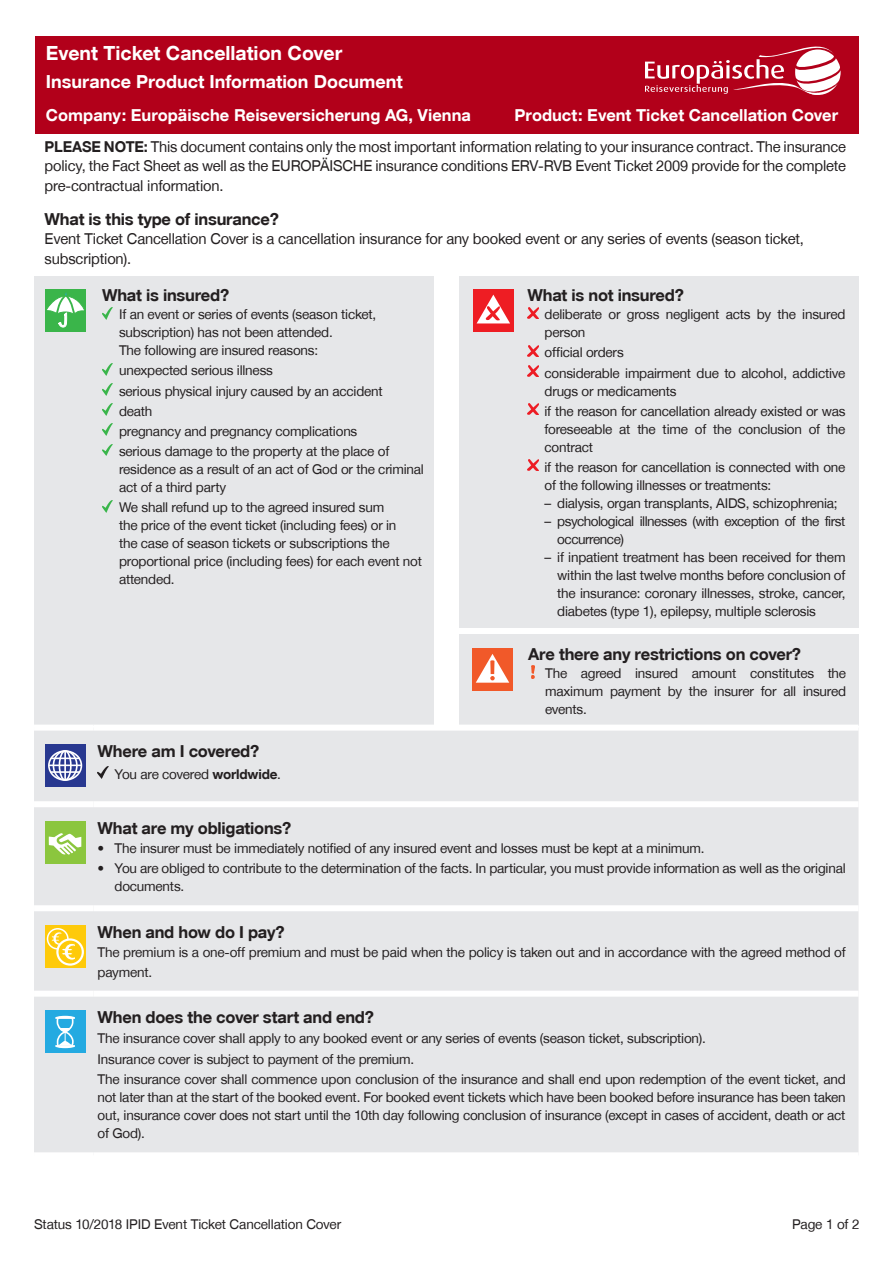
<style>
.page{position:relative;width:893px;height:1263px;background:#fff}
.page>*{position:absolute;margin:0;border:0;box-sizing:border-box;transform-origin:0 0}
.Form_title{font:19.5px "Helvetica Fet";color:#fff}
.Form_sub_title{font:18px "Helvetica Fet";color:#fff}
.Überschrift_2_-_Frag{font:16.5px "Helvetica Fet";letter-spacing:-.015em;color:#231f20}
.Company_Product_head{font:16.5px "Helvetica Fet";color:#fff}
.Covered_bullets{font:16.5px "Helvetica Fet";letter-spacing:-.015em;color:#231f20}
.Form_intro{font:15px/19.5px "Helvetica Nor";letter-spacing:-.01em;color:#231f20;text-align:justify}
.Covered_bullets-2{font:13.5px/18px "Helvetica Nor";letter-spacing:-.015em;color:#231f20}
.Fließtext_ohne_Aufz{font:13.5px/18px "Helvetica Nor";letter-spacing:-.015em;color:#231f20}
.Covered_bullets_Zusa{font:13.5px/18px "Helvetica Nor";letter-spacing:-.015em;color:#231f20;text-align:justify}
.Covered_bullets_Zusa-2{font:13.5px/18px "Helvetica Nor";letter-spacing:-.035em;color:#231f20}
.Impressium{font:13.5px "Helvetica Nor";letter-spacing:-.01em;color:#231f20}
.s1{font-family:"Helvetica Fet"}
</style>
<div class="page">
<div style="left:34px;top:276px;width:400px;height:449px;background:#e6e7e9"></div>
<div style="left:459px;top:276px;width:400px;height:352px;background:#e6e7e9"></div>
<svg style="left:102px;top:307px;width:11px;height:12px"></svg>
<svg style="left:102px;top:363px;width:11px;height:12px"></svg>
<svg style="left:102px;top:384px;width:11px;height:12px"></svg>
<svg style="left:102px;top:404px;width:11px;height:12px"></svg>
<svg style="left:102px;top:424px;width:11px;height:12px"></svg>
<svg style="left:102px;top:444px;width:11px;height:12px"></svg>
<svg style="left:102px;top:500px;width:11px;height:12px"></svg>
<svg style="left:527px;top:307px;width:11px;height:11px"></svg>
<svg style="left:527px;top:345px;width:11px;height:11px"></svg>
<svg style="left:527px;top:366px;width:11px;height:10px"></svg>
<svg style="left:527px;top:404px;width:11px;height:11px"></svg>
<svg style="left:527px;top:460px;width:11px;height:11px"></svg>
<div style="left:459px;top:634px;width:400px;height:91px;background:#e6e7e9"></div>
<svg style="left:531px;top:665px;width:4px;height:13px"></svg>
<div style="left:34px;top:731px;width:824px;height:421px;background:#e6e7e9"></div>
<div style="left:93px;top:801px;width:765px;height:6px;background:#fff"></div>
<div style="left:93px;top:905px;width:765px;height:6px;background:#fff"></div>
<div style="left:93px;top:991px;width:765px;height:6px;background:#fff"></div>
<div style="left:34px;top:801px;width:59px;height:6px;background:#fff"></div>
<div style="left:34px;top:905px;width:59px;height:6px;background:#fff"></div>
<div style="left:34px;top:991px;width:59px;height:6px;background:#fff"></div>
<svg style="left:45px;top:745px;width:41px;height:42px"></svg>
<div style="left:48px;top:750px;width:34px;height:31px;border:2px solid #fff;border-radius:50%"></div>
<div style="left:53px;top:750px;width:25px;height:31px;border:2px solid #fff;border-radius:50%"></div>
<div style="left:59px;top:750px;width:13px;height:31px;border:2px solid #fff;border-radius:50%"></div>
<hr style="left:64px;top:751px;width:2px;height:30px;background:#fff">
<hr style="left:51px;top:757px;width:29px;height:2px;background:#fff">
<hr style="left:51px;top:771px;width:29px;height:2px;background:#fff">
<hr style="left:49px;top:764px;width:32px;height:2px;background:#fff">
<svg style="left:98px;top:767px;width:10px;height:12px"></svg>
<div style="left:45px;top:821px;width:41px;height:43px;background:#8bc63e"></div>
<svg style="left:49px;top:833px;width:33px;height:22px"></svg>
<svg style="left:45px;top:925px;width:41px;height:43px"></svg>
<div style="left:47px;top:928px;width:22px;height:21px;border:2px solid #fff;border-radius:50%"></div>
<svg style="left:57px;top:939px;width:26px;height:25px"></svg>
<div style="left:56px;top:938px;width:28px;height:28px;border:2px solid #fff;border-radius:50%"></div>
<svg style="left:51px;top:931px;width:25px;height:30px"></svg>
<div style="left:45px;top:1011px;width:41px;height:42px;background:#24aae1"></div>
<svg style="left:55px;top:1016px;width:20px;height:32px"></svg>
<div style="left:472px;top:648px;width:41px;height:43px;background:#f15929"></div>
<svg style="left:476px;top:654px;width:33px;height:29px"></svg>
<div style="left:45px;top:289px;width:41px;height:42px;background:#3ab54a"></div>
<svg style="left:47px;top:292px;width:37px;height:35px"></svg>
<div style="left:473px;top:289px;width:41px;height:42px;background:#ee1d23"></div>
<svg style="left:477px;top:295px;width:33px;height:28px"></svg>
<div style="left:35px;top:36px;width:824px;height:98px;background:#b2001a"></div>
<svg style="left:645px;top:46px;width:196px;height:49px"></svg>
<p class="Form_title" style="left:46px;top:41px;width:298px">Event Ticket Cancellation Cover</p>
<p class="Form_sub_title" style="left:46px;top:71px;width:358px">Insurance Product Information Document</p>
<p class="Company_Product_head" style="left:46px;top:105px;width:427px">Company: Europäische Reiseversicherung AG, Vienna</p>
<p class="Company_Product_head" style="left:515px;top:105px;width:325px">Product: Event Ticket Cancellation Cover</p>
<p class="Form_intro" style="left:45px;top:136px;width:803px"><span class="s1">PLEASE NOTE:</span> This document contains only the most important information relating to your insurance contract. The insurance policy, the Fact Sheet as well as the EUROPÄISCHE insurance conditions ERV-RVB Event Ticket 2009 provide for the complete pre-contractual information.</p>
<p class="Überschrift_2_-_Frag" style="left:45px;top:208px;width:236px">What is this type of insurance?</p>
<p class="Form_intro" style="left:45px;top:229px;width:761px">Event Ticket Cancellation Cover is a cancellation insurance for any booked event or any series of events (season ticket, subscription).</p>
<p class="Überschrift_2_-_Frag" style="left:102px;top:285px;width:129px">What is insured?</p>
<p class="Covered_bullets-2" style="left:119px;top:305px;width:259px">If an event or series of events (season ticket, subscription) has not been attended.<br>The following are insured reasons:</p>
<p class="Covered_bullets-2" style="left:119px;top:361px;width:155px">unexpected serious illness</p>
<p class="Covered_bullets-2" style="left:119px;top:382px;width:265px">serious physical injury caused by an accident</p>
<p class="Covered_bullets-2" style="left:119px;top:402px;width:35px">death</p>
<p class="Covered_bullets-2" style="left:119px;top:422px;width:240px">pregnancy and pregnancy complications</p>
<p class="Covered_bullets-2" style="left:119px;top:442px;width:306px">serious damage to the property at the place of residence as a result of an act of God or the criminal act of a third party</p>
<p class="Covered_bullets-2" style="left:119px;top:498px;width:304px">We shall refund up to the agreed insured sum<br>the price of the event ticket (including fees) or in<br>the case of season tickets or subscriptions the proportional price (including fees) for each event not attended.</p>
<p class="Überschrift_2_-_Frag" style="left:527px;top:285px;width:158px">What is not insured?</p>
<p class="Covered_bullets-2" style="left:544px;top:305px;width:302px">deliberate or gross negligent acts by the insured person</p>
<p class="Covered_bullets-2" style="left:544px;top:343px;width:81px">official orders</p>
<p class="Covered_bullets-2" style="left:544px;top:364px;width:302px">considerable impairment due to alcohol, addictive drugs or medicaments</p>
<p class="Covered_bullets-2" style="left:544px;top:402px;width:302px;text-align:justify">if the reason for cancellation already existed or was foreseeable at the time of the conclusion of the contract</p>
<p class="Covered_bullets-2" style="left:544px;top:458px;width:302px">if the reason for cancellation is connected with one of the following illnesses or treatments:</p>
<p class="Covered_bullets_Zusa" style="left:544px;top:494px;width:295px">– dialysis, organ transplants, AIDS, schizophrenia;</p>
<p class="Covered_bullets_Zusa-2" style="left:557px;top:512px;width:290px;text-indent:-13px">– psychological illnesses (with exception of the first occurrence)</p>
<p class="Covered_bullets_Zusa" style="left:557px;top:548px;width:290px;text-indent:-13px">– if inpatient treatment has been received for them within the last twelve months before conclusion of the insurance: coronary illnesses, stroke, cancer, diabetes (type 1), epilepsy, multiple sclerosis</p>
<p class="Überschrift_2_-_Frag" style="left:528px;top:644px;width:274px">Are there any restrictions on cover?</p>
<p class="Covered_bullets-2" style="left:545px;top:664px;width:303px;text-align:justify">The agreed insured amount constitutes the maximum payment by the insurer for all insured events.</p>
<p class="Covered_bullets" style="left:98px;top:741px;width:163px">Where am I covered?</p>
<p class="Covered_bullets-2" style="left:115px;top:765px;width:168px">You are covered <span class="s1">worldwide</span>.</p>
<p class="Überschrift_2_-_Frag" style="left:98px;top:817px;width:195px">What are my obligations?</p>
<p class="Covered_bullets-2" style="left:98px;top:839px;width:608px">• The insurer must be immediately notified of any insured event and losses must be kept at a minimum.</p>
<p class="Covered_bullets-2" style="left:115px;top:859px;width:733px;text-indent:-17px">• You are obliged to contribute to the determination of the facts. In particular, you must provide information as well as the original documents.</p>
<p class="Überschrift_2_-_Frag" style="left:98px;top:921px;width:188px">When and how do I pay?</p>
<p class="Fließtext_ohne_Aufz" style="left:98px;top:942px;width:750px;line-height:19.5px">The premium is a one-off premium and must be paid when the policy is taken out and in accordance with the agreed method of payment.</p>
<p class="Überschrift_2_-_Frag" style="left:98px;top:1007px;width:278px">When does the cover start and end?</p>
<p class="Fließtext_ohne_Aufz" style="left:98px;top:1028px;width:610px">The insurance cover shall apply to any booked event or any series of events (season ticket, subscription).</p>
<p class="Fließtext_ohne_Aufz" style="left:98px;top:1050px;width:318px">Insurance cover is subject to payment of the premium.</p>
<p class="Fließtext_ohne_Aufz" style="left:98px;top:1070px;width:750px;text-align:justify">The insurance cover shall commence upon conclusion of the insurance and shall end upon redemption of the event ticket, and not later than at the start of the booked event. For booked event tickets which have been booked before insurance has been taken out, insurance cover does not start until the 10th day following conclusion of insurance (except in cases of accident, death or act of God).</p>
<p class="Impressium" style="left:34px;top:1216px;width:309px">Status 10/2018 IPID Event Ticket Cancellation Cover</p>
<p class="Impressium" style="left:792px;top:1216px;width:69px">Page 1 of 2</p>
</div>
